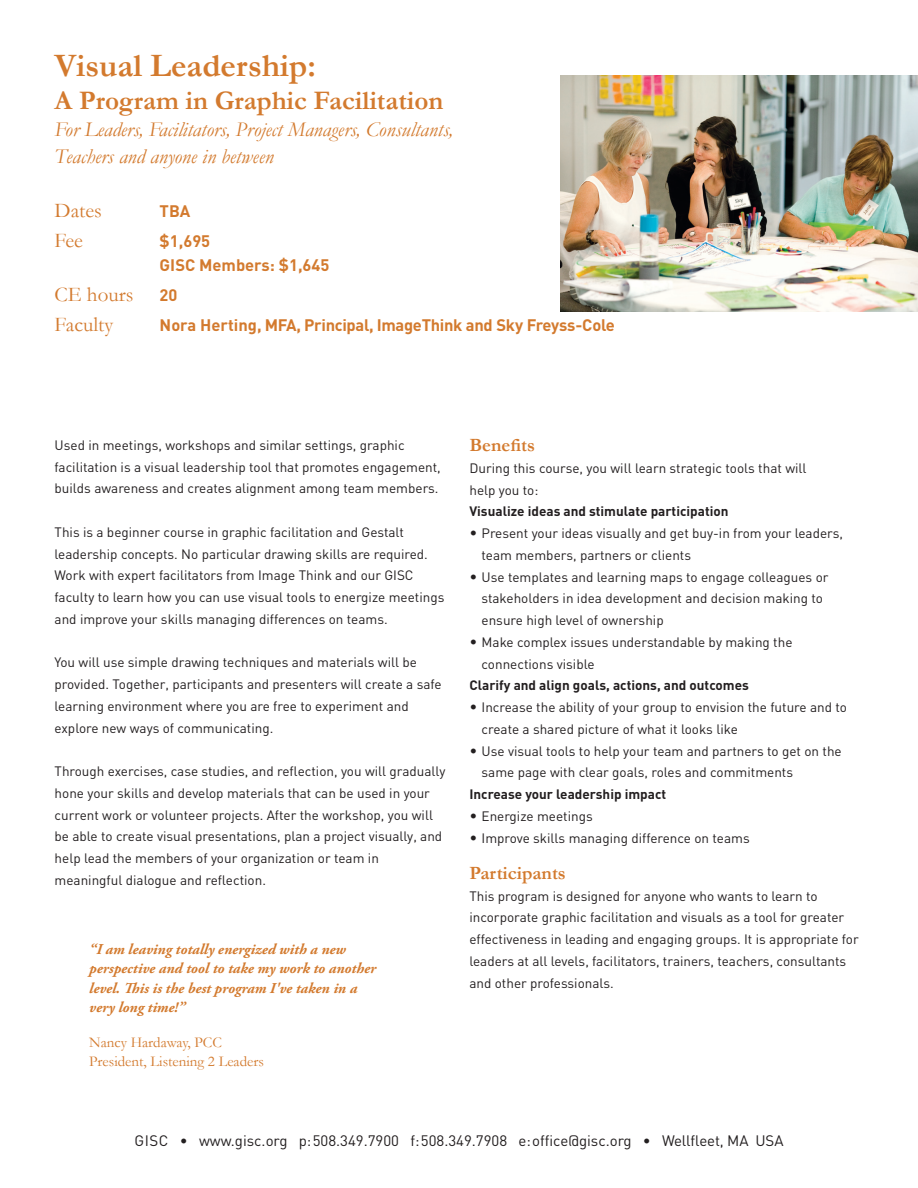
<style>
.page{position:relative;width:918px;height:1188px;background:#fff}
.page>*{position:absolute;margin:0;border:0;box-sizing:border-box;transform-origin:0 0}
.t1{font:700 33px "Garamond";color:#d37a2e}
.t2{font:700 27px "Garamond";color:#d37a2e}
.t3{font:italic 21px "Garamond";color:#d37a2e}
.t4{font:21px "Garamond";color:#d37a2e}
.Paragraph_Text{font:700 18.9px "Garamond";color:#d37a2e}
.t5{font:700 16.5px "DIN";letter-spacing:-.01em;color:#d37a2e}
.Paragraph_Text-2{font:italic 700 15px/19.5px "Adobe Garamond Pro";color:#d37a2e}
.t6{font:15px "DIN";color:#231f20}
.Paragraph_Text-3{font:15px "Garamond";color:#d37a2e}
.Paragraph_Text-4{font:13.5px/21.8px "DIN";color:#231f20}
.Bullet_text{font:700 13.5px "DIN";color:#231f20}
.Bullet_text-2{font:13.5px "DIN";color:#231f20}
.s1{font-size:15px}
</style>
<div class="page">
<img style="left:561px;top:76px;width:357px;height:235px">
<p class="t1" style="left:55px;top:45px;width:263px">Visual Leadership:</p>
<p class="t2" style="left:55px;top:84px;width:390px">A Program in Graphic Facilitation</p>
<p class="t3" style="left:55px;top:116px;width:400px">For Leaders, Facilitators, Project Managers, Consultants,</p>
<p class="t3" style="left:55px;top:143px;width:221px">Teachers and anyone in between</p>
<p class="t4" style="left:55px;top:197px;width:49px">Dates</p>
<p class="t5" style="left:160px;top:200px;width:32px">TBA</p>
<p class="t4" style="left:55px;top:227px;width:30px">Fee</p>
<p class="t5" style="left:160px;top:230px;width:52px">$1,695</p>
<p class="t5" style="left:160px;top:254px;width:171px">GISC Members: $1,645</p>
<p class="t4" style="left:55px;top:281px;width:80px">CE hours</p>
<p class="t5" style="left:160px;top:284px;width:19px">20</p>
<p class="t4" style="left:55px;top:311px;width:60px">Faculty</p>
<p class="t5" style="left:160px;top:314px;width:457px">Nora Herting, MFA, Principal, ImageThink and Sky Freyss-Cole</p>
<p class="Paragraph_Text-4" style="left:55px;top:434px;width:388px">Used in meetings, workshops and similar settings, graphic facilitation is a visual leadership tool that promotes engagement, builds awareness and creates alignment among team members.</p>
<p class="Paragraph_Text-4" style="left:55px;top:521px;width:391px">This is a beginner course in graphic facilitation and Gestalt leadership concepts. No particular drawing skills are required.<br>Work with expert facilitators from Image Think and our GISC faculty to learn how you can use visual tools to energize meetings and improve your skills managing differences on teams.</p>
<p class="Paragraph_Text-4" style="left:55px;top:651px;width:389px">You will use simple drawing techniques and materials will be provided. Together, participants and presenters will create a safe learning environment where you are free to experiment and explore new ways of communicating.</p>
<p class="Paragraph_Text-4" style="left:55px;top:760px;width:392px">Through exercises, case studies, and reflection, you will gradually hone your skills and develop materials that can be used in your current work or volunteer projects. After the workshop, you will be able to create visual presentations, plan a project visually, and help lead the members of your organization or team in meaningful dialogue and reflection.</p>
<p class="Paragraph_Text-2" style="left:89px;top:939px;width:288px">“I am leaving totally energized with a new perspective and tool to take my work to another level. This is the best program I've taken in a very long time!”</p>
<p class="Paragraph_Text-3" style="left:89px;top:1033px;width:134px">Nancy Hardaway, PCC</p>
<p class="Paragraph_Text-3" style="left:89px;top:1052px;width:176px">President, Listening 2 Leaders</p>
<p class="Paragraph_Text" style="left:469px;top:434px;width:67px">Benefits</p>
<p class="Bullet_text-2" style="left:469px;top:460px;width:339px">During this course, you will learn strategic tools that will</p>
<p class="Bullet_text-2" style="left:469px;top:481px;width:71px">help you to:</p>
<p class="Bullet_text" style="left:469px;top:503px;width:261px">Visualize ideas and stimulate participation</p>
<p class="Paragraph_Text-4" style="left:482px;top:522px;width:363px;text-indent:-12px"><span class="s1">•</span> Present your ideas visually and get buy-in from your leaders, team members, partners or clients</p>
<p class="Paragraph_Text-4" style="left:482px;top:566px;width:348px;text-indent:-12px"><span class="s1">•</span> Use templates and learning maps to engage colleagues or stakeholders in idea development and decision making to ensure high level of ownership</p>
<p class="Paragraph_Text-4" style="left:482px;top:631px;width:312px;text-indent:-12px"><span class="s1">•</span> Make complex issues understandable by making the connections visible</p>
<p class="Bullet_text" style="left:469px;top:677px;width:281px">Clarify and align goals, actions, and outcomes</p>
<p class="Paragraph_Text-4" style="left:482px;top:696px;width:367px;text-indent:-12px"><span class="s1">•</span> Increase the ability of your group to envision the future and to create a shared picture of what it looks like</p>
<p class="Paragraph_Text-4" style="left:482px;top:740px;width:362px;text-indent:-12px"><span class="s1">•</span> Use visual tools to help your team and partners to get on the same page with clear goals, roles and commitments</p>
<p class="Bullet_text" style="left:469px;top:785px;width:198px">Increase your leadership impact</p>
<p class="Paragraph_Text-4" style="left:469px;top:805px;width:125px"><span class="s1">•</span> Energize meetings</p>
<p class="Paragraph_Text-4" style="left:469px;top:827px;width:282px"><span class="s1">•</span> Improve skills managing difference on teams</p>
<p class="Paragraph_Text" style="left:469px;top:862px;width:98px">Participants</p>
<p class="Paragraph_Text-4" style="left:469px;top:885px;width:391px">This program is designed for anyone who wants to learn to incorporate graphic facilitation and visuals as a tool for greater effectiveness in leading and engaging groups. It is appropriate for leaders at all levels, facilitators, trainers, teachers, consultants and other professionals.</p>
<p class="t6" style="left:135px;top:1131px;width:650px">GISC • www.gisc.org p: 508.349.7900 f: 508.349.7908 e: office@gisc.org • Wellfleet, MA USA</p>
</div>
